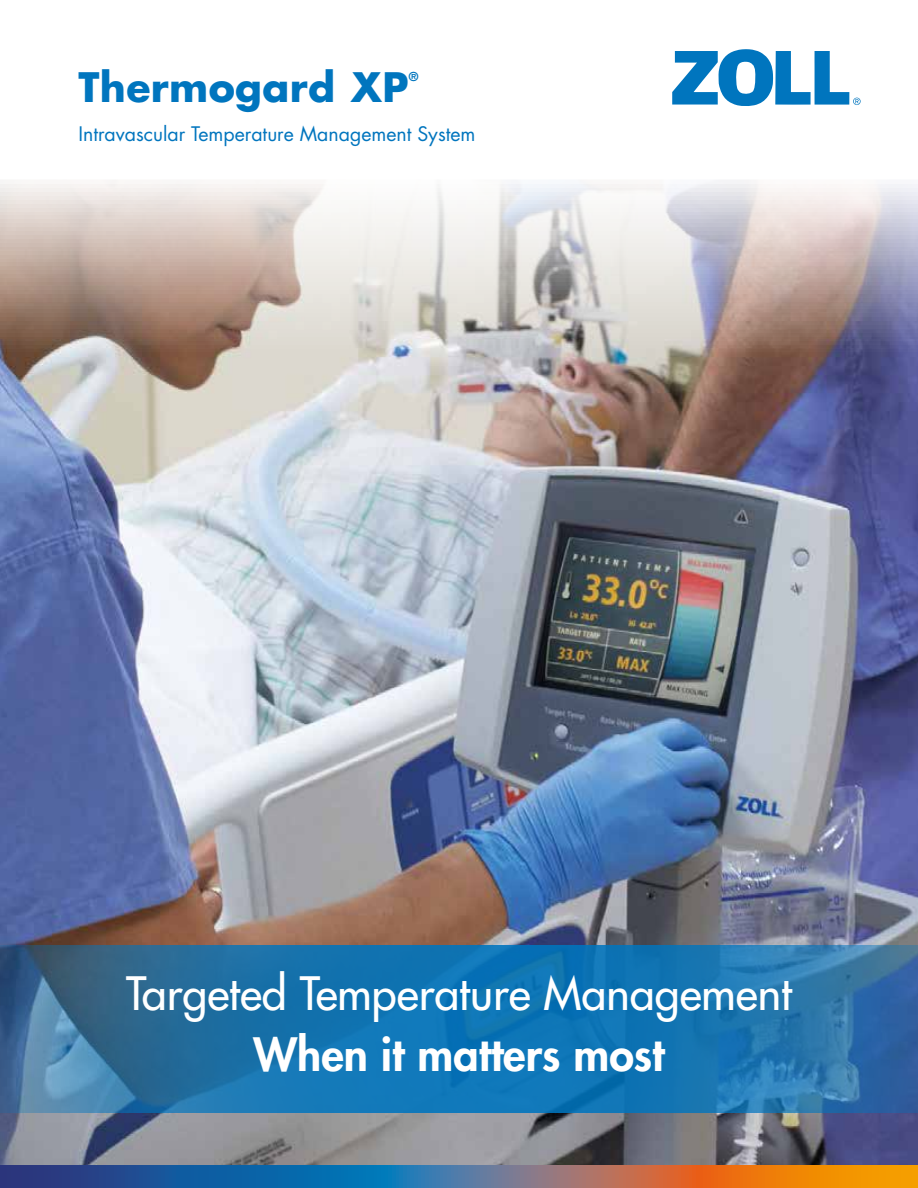
<style>
.page{position:relative;width:918px;height:1188px;background:#fff}
.page>*{position:absolute;margin:0;border:0;box-sizing:border-box;transform-origin:0 0}
.t1{font:500 44.85px "Futura Std";color:#fff}
.t2{font:800 44.85px "Futura Std";color:#fff}
.t3{font:700 39.6px "Futura Std";letter-spacing:.01em;color:#0075be}
.t4{font:19.5px "Futura Std";color:#0075be}
.t5{font:700 12px "Futura Std";color:#0075be}
</style>
<div class="page">
<img style="left:0;top:180px;width:918px;height:985px">
<svg style="left:0;top:1165px;width:918px;height:23px;background:#706c6d"></svg>
<svg style="left:0;top:945px;width:918px;height:168px;background:#2073aa"></svg>
<svg style="left:672px;top:49px;width:189px;height:57px"></svg>
<h2 class="t3" style="left:78px;top:69px;width:332px">Thermogard XP</h2>
<p class="t5" style="left:409px;top:71px;width:11px">®</p>
<p class="t4" style="left:78px;top:125px;width:399px">Intravascular Temperature Management System</p>
<h1 class="t1" style="left:126px;top:971px;width:667px">Targeted Temperature Management</h1>
<h1 class="t2" style="left:253px;top:1032px;width:413px">When it matters most</h1>
</div>
